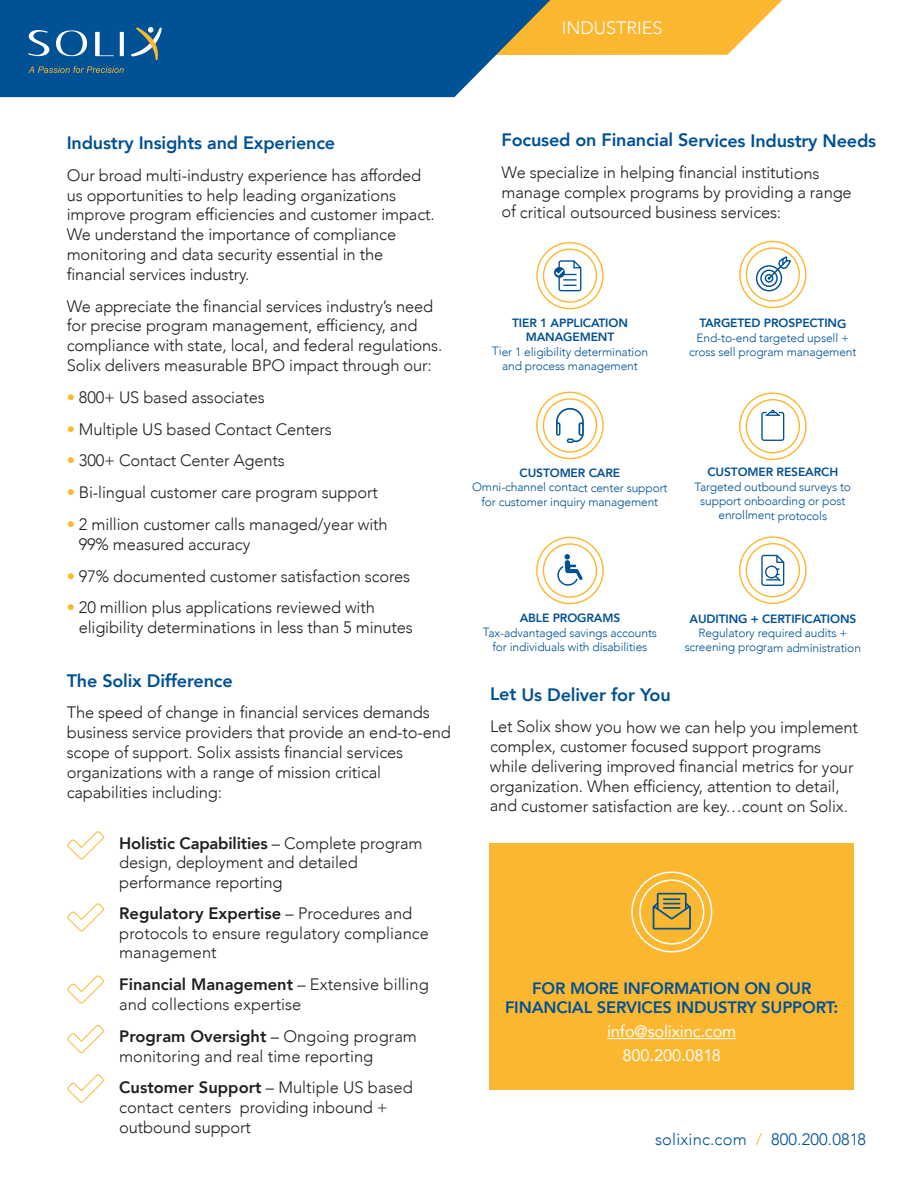
<style>
.page{position:relative;width:918px;height:1188px;background:#fff}
.page>*{position:absolute;margin:0;border:0;box-sizing:border-box;transform-origin:0 0}
.t1{font:800 18px "Avenir";letter-spacing:-.01em;color:#015195}
.t2{font:300 18px "Avenir";color:#fff}
.t3{font:300 16.5px/19.8px "Avenir";letter-spacing:-.01em;color:#231f20}
.t4{font:800 16.5px/19.8px "Avenir";letter-spacing:-.01em;color:#015195;text-align:center}
.t5{font:16.5px/24px "Avenir";letter-spacing:-.01em;color:#fff;text-align:center}
.t6{font:300 16.5px "Avenir";letter-spacing:.01em;color:#015195}
.t7{font:300 12px/14.4px "Avenir";letter-spacing:-.015em;color:#015195;text-align:center}
.t8{font:800 12px/14.4px "Avenir";letter-spacing:-.015em;color:#015195;text-align:center}
.s1{color:#fcb731}
.s2{font-weight:800}
</style>
<div class="page">
<svg style="left:564px;top:0;width:218px;height:55px;background:#fcbf4a"></svg>
<div style="left:490px;top:843px;width:364px;height:247px;background:#fcb731"></div>
<hr style="left:607px;top:1038px;width:129px;height:1px;background:#fff">
<svg style="left:653px;top:893px;width:38px;height:37px"></svg>
<div style="left:639px;top:879px;width:65px;height:66px;border:2px solid #fff;border-radius:50%"></div>
<div style="left:631px;top:871px;width:81px;height:82px;border:2px solid #fff;border-radius:50%"></div>
<svg style="left:67px;top:831px;width:37px;height:29px"></svg>
<svg style="left:67px;top:903px;width:37px;height:29px"></svg>
<svg style="left:67px;top:975px;width:37px;height:29px"></svg>
<svg style="left:67px;top:1025px;width:37px;height:28px"></svg>
<svg style="left:67px;top:1074px;width:37px;height:29px"></svg>
<svg style="left:556px;top:408px;width:28px;height:35px"></svg>
<div style="left:543px;top:398px;width:54px;height:55px;border:1px solid #fcb731;border-radius:50%"></div>
<div style="left:536px;top:392px;width:68px;height:67px;border:1px solid #fcb731;border-radius:50%"></div>
<div style="left:746px;top:543px;width:54px;height:54px;border:1px solid #fcb731;border-radius:50%"></div>
<div style="left:739px;top:536px;width:68px;height:68px;border:1px solid #fcb731;border-radius:50%"></div>
<div style="left:746px;top:399px;width:54px;height:54px;border:1px solid #fcb731;border-radius:50%"></div>
<div style="left:739px;top:392px;width:68px;height:68px;border:1px solid #fcb731;border-radius:50%"></div>
<svg style="left:761px;top:410px;width:23px;height:31px"></svg>
<div style="left:746px;top:247px;width:54px;height:55px;border:1px solid #fcb731;border-radius:50%"></div>
<div style="left:739px;top:241px;width:68px;height:67px;border:1px solid #fcb731;border-radius:50%"></div>
<div style="left:765px;top:274px;width:8px;height:9px;border:1px solid #015195;border-radius:50%"></div>
<div style="left:760px;top:270px;width:18px;height:17px;border:1px solid #015195;border-radius:50%"></div>
<div style="left:756px;top:265px;width:26px;height:26px;border:1px solid #015195;border-radius:50%"></div>
<svg style="left:767px;top:257px;width:25px;height:23px"></svg>
<div style="left:543px;top:543px;width:54px;height:55px;border:1px solid #fcb731;border-radius:50%"></div>
<div style="left:536px;top:537px;width:68px;height:67px;border:1px solid #fcb731;border-radius:50%"></div>
<svg style="left:557px;top:554px;width:26px;height:32px"></svg>
<div style="left:543px;top:249px;width:54px;height:54px;border:1px solid #fcb731;border-radius:50%"></div>
<div style="left:536px;top:242px;width:68px;height:67px;border:1px solid #fcb731;border-radius:50%"></div>
<svg style="left:554px;top:260px;width:27px;height:31px"></svg>
<svg style="left:761px;top:555px;width:23px;height:31px"></svg>
<svg style="left:0;top:0;width:564px;height:97px;background:#1d6198"></svg>
<svg style="left:130px;top:27px;width:32px;height:34px"></svg>
<svg style="left:56px;top:30px;width:31px;height:26px"></svg>
<svg style="left:29px;top:30px;width:20px;height:26px"></svg>
<svg style="left:95px;top:32px;width:19px;height:24px"></svg>
<svg style="left:120px;top:32px;width:4px;height:24px"></svg>
<svg style="left:29px;top:66px;width:95px;height:7px"></svg>
<p class="t2" style="left:562px;top:18px;width:102px">INDUSTRIES</p>
<p class="t1" style="left:67px;top:129px;width:270px">Industry Insights and Experience</p>
<p class="t3" style="left:67px;top:165px;width:370px">Our broad multi-industry experience has afforded us opportunities to help leading organizations improve program efficiencies and customer impact.<br>We understand the importance of compliance monitoring and data security essential in the financial services industry.</p>
<p class="t3" style="left:67px;top:296px;width:377px">We appreciate the financial services industry’s need for precise program management, efficiency, and compliance with state, local, and federal regulations.<br>Solix delivers measurable BPO impact through our:</p>
<p class="t3" style="left:67px;top:387px;width:199px"><span class="s1">•</span> 800+ US based associates</p>
<p class="t3" style="left:67px;top:419px;width:267px"><span class="s1">•</span> Multiple US based Contact Centers</p>
<p class="t3" style="left:67px;top:451px;width:220px"><span class="s1">•</span> 300+ Contact Center Agents</p>
<p class="t3" style="left:67px;top:483px;width:313px"><span class="s1">•</span> Bi-lingual customer care program support</p>
<p class="t3" style="left:79px;top:514px;width:310px;text-indent:-12px"><span class="s1">•</span> 2 million customer calls managed/year with<br>99% measured accuracy</p>
<p class="t3" style="left:67px;top:566px;width:345px"><span class="s1">•</span> 97% documented customer satisfaction scores</p>
<p class="t3" style="left:79px;top:598px;width:336px;text-indent:-12px"><span class="s1">•</span> 20 million plus applications reviewed with eligibility determinations in less than 5 minutes</p>
<p class="t1" style="left:67px;top:666px;width:167px">The Solix Difference</p>
<p class="t3" style="left:67px;top:703px;width:386px">The speed of change in financial services demands business service providers that provide an end-to-end scope of support. Solix assists financial services organizations with a range of mission critical capabilities including:</p>
<p class="t3" style="left:119px;top:833px;width:305px"><span class="s2">Holistic Capabilities</span> – Complete program design, deployment and detailed performance reporting</p>
<p class="t3" style="left:119px;top:904px;width:311px"><span class="s2">Regulatory Expertise</span> – Procedures and protocols to ensure regulatory compliance management</p>
<p class="t3" style="left:119px;top:975px;width:311px"><span class="s2">Financial Management</span> – Extensive billing and collections expertise</p>
<p class="t3" style="left:119px;top:1026px;width:299px"><span class="s2">Program Oversight</span> – Ongoing program monitoring and real time reporting</p>
<p class="t3" style="left:119px;top:1078px;width:295px"><span class="s2">Customer Support</span> – Multiple US based contact centers providing inbound + outbound support</p>
<p class="t1" style="left:502px;top:126px;width:376px">Focused on Financial Services Industry Needs</p>
<p class="t3" style="left:501px;top:163px;width:352px">We specialize in helping financial institutions manage complex programs by providing a range of critical outsourced business services:</p>
<p class="t8" style="left:512px;top:315px;width:117px">TIER 1 APPLICATION<br>MANAGEMENT</p>
<p class="t7" style="left:492px;top:344px;width:158px">Tier 1 eligibility determination and process management</p>
<p class="t8" style="left:699px;top:316px;width:149px">TARGETED PROSPECTING</p>
<p class="t7" style="left:689px;top:330px;width:169px">End-to-end targeted upsell + cross sell program management</p>
<p class="t8" style="left:520px;top:466px;width:102px">CUSTOMER CARE</p>
<p class="t7" style="left:472px;top:480px;width:197px">Omni-channel contact center support for customer inquiry management</p>
<p class="t8" style="left:708px;top:465px;width:132px">CUSTOMER RESEARCH</p>
<p class="t7" style="left:695px;top:479px;width:158px">Targeted outbound surveys to support onboarding or post enrollment protocols</p>
<p class="t8" style="left:520px;top:611px;width:102px">ABLE PROGRAMS</p>
<p class="t7" style="left:483px;top:625px;width:176px">Tax-advantaged savings accounts for individuals with disabilities</p>
<p class="t8" style="left:689px;top:611px;width:168px">AUDITING + CERTIFICATIONS</p>
<p class="t7" style="left:685px;top:626px;width:178px">Regulatory required audits + screening program administration</p>
<p class="t1" style="left:490px;top:680px;width:182px">Let Us Deliver for You</p>
<p class="t3" style="left:490px;top:717px;width:370px">Let Solix show you how we can help you implement complex, customer focused support programs while delivering improved financial metrics for your organization. When efficiency, attention to detail, and customer satisfaction are key…count on Solix.</p>
<p class="t4" style="left:505px;top:978px;width:335px">FOR MORE INFORMATION ON OUR<br>FINANCIAL SERVICES INDUSTRY SUPPORT:</p>
<p class="t5" style="left:607px;top:1019px;width:131px">info@solixinc.com<br>800.200.0818</p>
<p class="t6" style="left:655px;top:1130px;width:212px">solixinc.com <span class="s1">/</span> 800.200.0818</p>
</div>
